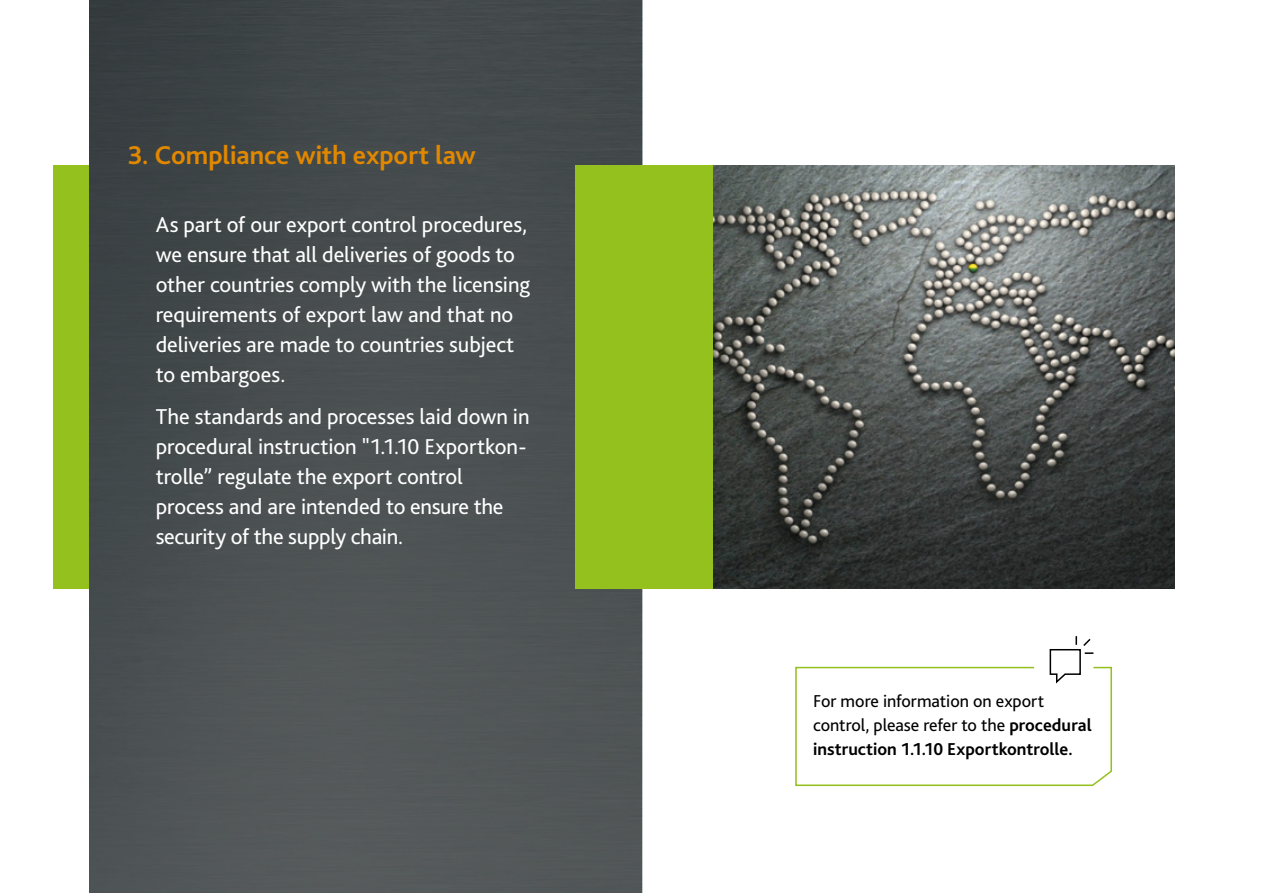
<style>
.page{position:relative;width:1263px;height:893px;background:#fff}
.page>*{position:absolute;margin:0;border:0;box-sizing:border-box;transform-origin:0 0}
.t1{font:700 27px "Bliss 2";color:#e18800}
.t2{font:22.5px/30px "Bliss 2";letter-spacing:-.005em;color:#fff}
.t3{font:18px/24px "Bliss 2";letter-spacing:-.005em;color:#000}
.s1{font-weight:700}
</style>
<div class="page">
<div style="left:53px;top:165px;width:62px;height:423px;background:#95c11f"></div>
<img style="left:89px;top:0;width:553px;height:893px">
<div style="left:576px;top:165px;width:138px;height:423px;background:#95c11f"></div>
<img style="left:714px;top:165px;width:460px;height:423px">
<svg style="left:795px;top:636px;width:317px;height:151px"></svg>
<p class="t1" style="left:128px;top:139px;width:349px">3. Compliance with export law</p>
<p class="t2" style="left:156px;top:209px;width:376px">As part of our export control procedures, we ensure that all deliveries of goods to other countries comply with the licensing requirements of export law and that no deliveries are made to countries subject to embargoes.</p>
<p class="t2" style="left:156px;top:401px;width:375px">The standards and processes laid down in procedural instruction "1.1.10 Exportkon&shy;trolle” regulate the export control process and are intended to ensure the security of the supply chain.</p>
<p class="t3" style="left:813px;top:688px;width:280px">For more information on export control, please refer to the <span class="s1">procedural instruction 1.1.10 Exportkontrolle.</span></p>
</div>
